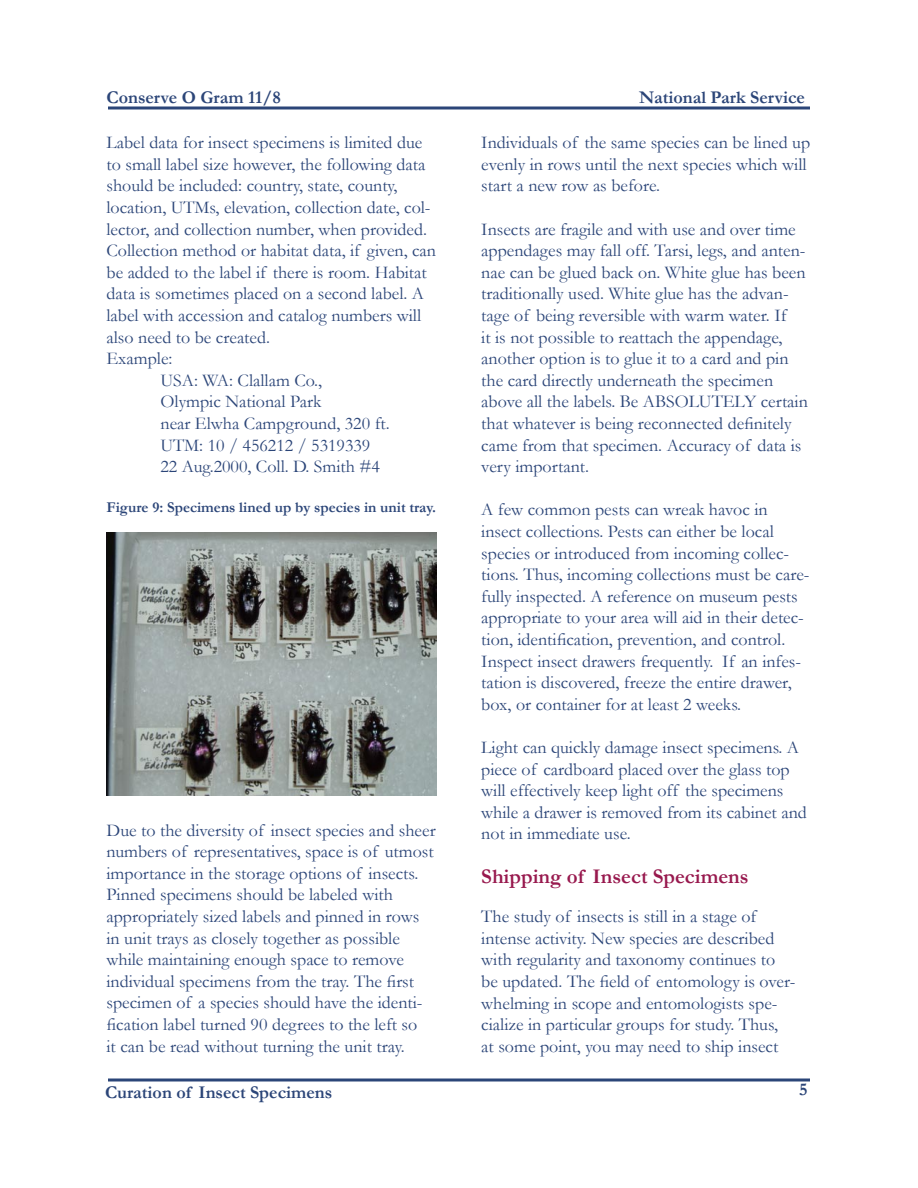
<style>
.page{position:relative;width:918px;height:1188px;background:#fff}
.page>*{position:absolute;margin:0;border:0;box-sizing:border-box;transform-origin:0 0}
.t1{font:700 21px "Garamond";color:#98194e}
.heading_1{font:18px/21.6px "Garamond";color:#2b4578}
.t2{font:700 18px "Garamond";color:#2b4578}
.t3{font:700 15px "Garamond";color:#2b4578}
</style>
<div class="page">
<hr style="left:108px;top:106px;width:702px;height:3px;background:#2b4578">
<hr style="left:108px;top:1078px;width:702px;height:3px;background:#2b4578">
<img style="left:107px;top:533px;width:330px;height:263px">
<p class="t2" style="left:107px;top:85px;width:176px">Conserve O Gram 11/8</p>
<p class="t2" style="left:639px;top:85px;width:167px">National Park Service</p>
<p class="heading_1" style="left:107px;top:131px;width:331px">Label data for insect specimens is limited due to small label size however, the following data should be included: country, state, county, location, UTMs, elevation, collection date, col&shy;lector, and collection number, when provided.<br>Collection method or habitat data, if given, can be added to the label if there is room. Habitat data is sometimes placed on a second label. A label with accession and catalog numbers will also need to be created.</p>
<p class="heading_1" style="left:107px;top:347px;width:67px">Example:</p>
<p class="heading_1" style="left:161px;top:369px;width:163px">USA: WA: Clallam Co.,</p>
<p class="heading_1" style="left:161px;top:391px;width:163px">Olympic National Park</p>
<p class="heading_1" style="left:161px;top:412px;width:231px">near Elwha Campground, 320 ft.</p>
<p class="heading_1" style="left:161px;top:434px;width:211px">UTM: 10 / 456212 / 5319339</p>
<p class="heading_1" style="left:161px;top:455px;width:221px">22 Aug.2000, Coll. D. Smith #4</p>
<p class="t3" style="left:107px;top:497px;width:331px">Figure 9: Specimens lined up by species in unit tray.</p>
<p class="heading_1" style="left:481px;top:131px;width:330px">Individuals of the same species can be lined up evenly in rows until the next species which will start a new row as before.</p>
<p class="heading_1" style="left:481px;top:218px;width:328px">Insects are fragile and with use and over time appendages may fall off. Tarsi, legs, and anten&shy;nae can be glued back on. White glue has been traditionally used. White glue has the advan&shy;tage of being reversible with warm water. If<br>it is not possible to reattach the appendage, another option is to glue it to a card and pin the card directly underneath the specimen above all the labels. Be ABSOLUTELY certain that whatever is being reconnected definitely came from that specimen. Accuracy of data is very important.</p>
<p class="heading_1" style="left:481px;top:499px;width:330px">A few common pests can wreak havoc in insect collections. Pests can either be local species or introduced from incoming collec&shy;tions. Thus, incoming collections must be care&shy;fully inspected. A reference on museum pests appropriate to your area will aid in their detec&shy;tion, identification, prevention, and control.<br>Inspect insect drawers frequently. If an infes&shy;tation is discovered, freeze the entire drawer, box, or container for at least 2 weeks.</p>
<p class="heading_1" style="left:481px;top:736px;width:327px">Light can quickly damage insect specimens. A piece of cardboard placed over the glass top will effectively keep light off the specimens while a drawer is removed from its cabinet and not in immediate use.</p>
<p class="t1" style="left:481px;top:862px;width:269px">Shipping of Insect Specimens</p>
<p class="heading_1" style="left:481px;top:905px;width:316px">The study of insects is still in a stage of intense activity. New species are described with regularity and taxonomy continues to be updated. The field of entomology is over&shy;whelming in scope and entomologists spe&shy;cialize in particular groups for study. Thus,<br>at some point, you may need to ship insect</p>
<p class="heading_1" style="left:107px;top:819px;width:331px">Due to the diversity of insect species and sheer numbers of representatives, space is of utmost importance in the storage options of insects.<br>Pinned specimens should be labeled with appropriately sized labels and pinned in rows in unit trays as closely together as possible while maintaining enough space to remove individual specimens from the tray. The first specimen of a species should have the identi&shy;fication label turned 90 degrees to the left so<br>it can be read without turning the unit tray.</p>
<p class="t2" style="left:105px;top:1080px;width:229px">Curation of Insect Specimens</p>
<p class="t2" style="left:799px;top:1077px;width:10px">5</p>
</div>
